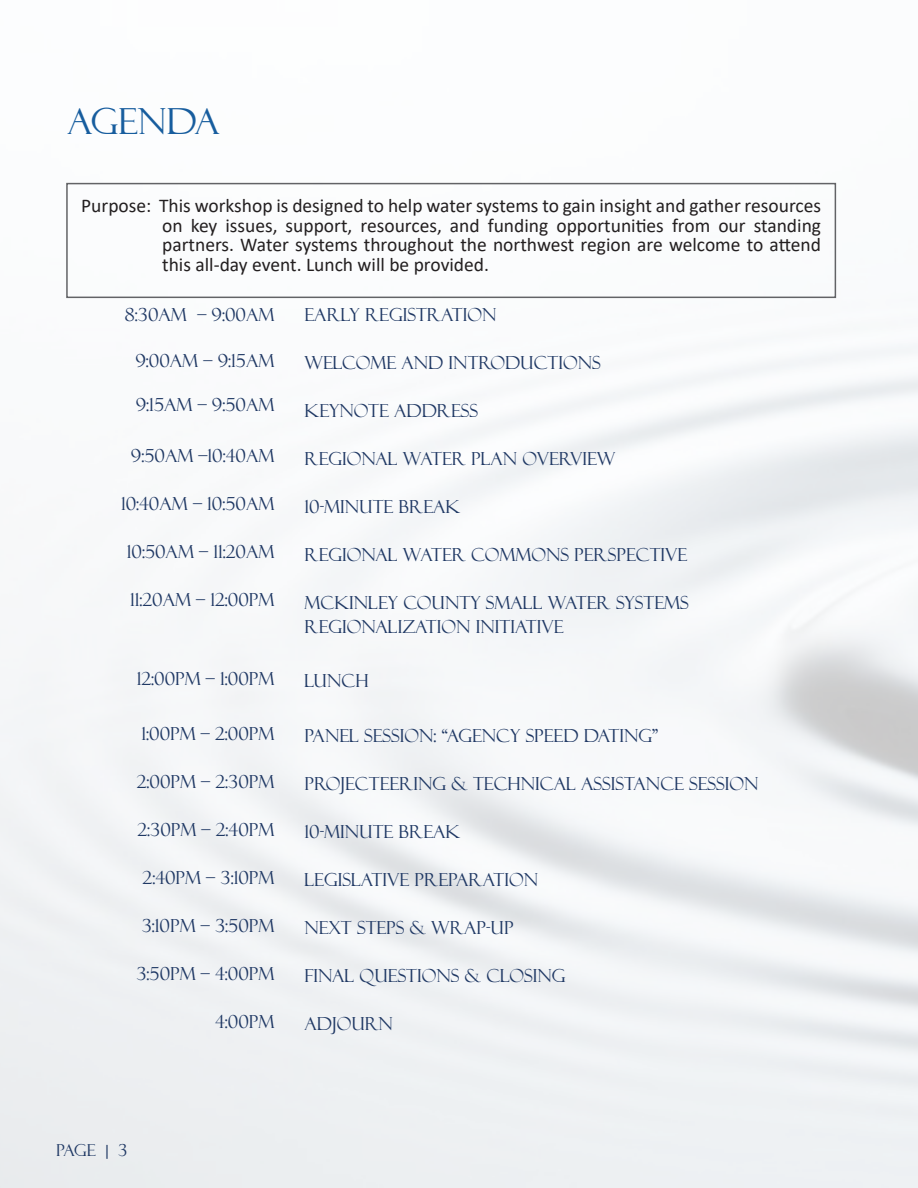
<style>
.page{position:relative;width:918px;height:1188px;background:#fff}
.page>*{position:absolute;margin:0;border:0;box-sizing:border-box;transform-origin:0 0}
.t1{font:36px "Felix Titling";color:#175d9e}
.t2{font:19.5px/19.5px "Calibri";color:#231f20;text-align:justify}
.t3{font:18px/24px "Felix Titling";color:#1f3864}
.t4{font:16.5px "Felix Titling";color:#1f3864}
</style>
<div class="page">
<div style="left:66px;top:183px;width:770px;height:115px;border:2px solid #626366"></div>
<p class="t1" style="left:68px;top:100px;width:154px">AGENDA</p>
<p class="t2" style="left:81px;top:196px;width:741px">Purpose: This workshop is designed to help water systems to gain insight and gather resources</p>
<p class="t2" style="left:162px;top:215px;width:660px">on key issues, support, resources, and funding opportunities from our standing partners. Water systems throughout the northwest region are welcome to attend this all-day event. Lunch will be provided.</p>
<p class="t3" style="left:305px;top:303px;width:194px">EARLY REGISTRATION</p>
<p class="t3" style="left:305px;top:351px;width:298px">WELCOME AND INTRODUCTIONS</p>
<p class="t3" style="left:305px;top:399px;width:175px">KEYNOTE ADDRESS</p>
<p class="t3" style="left:305px;top:447px;width:312px">REGIONAL WATER PLAN OVERVIEW</p>
<p class="t3" style="left:305px;top:495px;width:157px">10-MINUTE BREAK</p>
<p class="t3" style="left:305px;top:543px;width:384px">REGIONAL WATER COMMONS PERSPECTIVE</p>
<p class="t3" style="left:305px;top:591px;width:386px">MCKINLEY COUNTY SMALL WATER SYSTEMS<br>REGIONALIZATION INITIATIVE</p>
<p class="t3" style="left:124px;top:303px;width:151px">8:30AM – 9:00AM</p>
<p class="t3" style="left:135px;top:349px;width:140px">9:00AM – 9:15AM</p>
<p class="t3" style="left:136px;top:393px;width:140px">9:15AM – 9:50AM</p>
<p class="t3" style="left:131px;top:444px;width:145px">9:50AM –10:40AM</p>
<p class="t3" style="left:121px;top:492px;width:155px">10:40AM – 10:50AM</p>
<p class="t3" style="left:127px;top:540px;width:149px">10:50AM – 11:20AM</p>
<p class="t3" style="left:130px;top:588px;width:146px">11:20AM – 12:00PM</p>
<p class="t3" style="left:137px;top:667px;width:139px">12:00PM – 1:00PM</p>
<p class="t3" style="left:142px;top:722px;width:134px">1:00PM – 2:00PM</p>
<p class="t3" style="left:137px;top:770px;width:139px">2:00PM – 2:30PM</p>
<p class="t3" style="left:138px;top:818px;width:138px">2:30PM – 2:40PM</p>
<p class="t3" style="left:143px;top:866px;width:133px">2:40PM – 3:10PM</p>
<p class="t3" style="left:142px;top:914px;width:134px">3:10PM – 3:50PM</p>
<p class="t3" style="left:136px;top:962px;width:139px">3:50PM – 4:00PM</p>
<p class="t3" style="left:215px;top:1010px;width:61px">4:00PM</p>
<p class="t3" style="left:305px;top:669px;width:66px">LUNCH</p>
<p class="t3" style="left:305px;top:724px;width:355px">PANEL SESSION: “AGENCY SPEED DATING”</p>
<p class="t3" style="left:305px;top:772px;width:456px">PROJECTEERING &amp; TECHNICAL ASSISTANCE SESSION</p>
<p class="t3" style="left:305px;top:820px;width:157px">10-MINUTE BREAK</p>
<p class="t3" style="left:305px;top:868px;width:235px">LEGISLATIVE PREPARATION</p>
<p class="t3" style="left:305px;top:916px;width:211px">NEXT STEPS &amp; WRAP-UP</p>
<p class="t3" style="left:305px;top:964px;width:263px">FINAL QUESTIONS &amp; CLOSING</p>
<p class="t3" style="left:305px;top:1012px;width:90px">ADJOURN</p>
<p class="t4" style="left:56px;top:1140px;width:73px">PAGE | 3</p>
</div>
